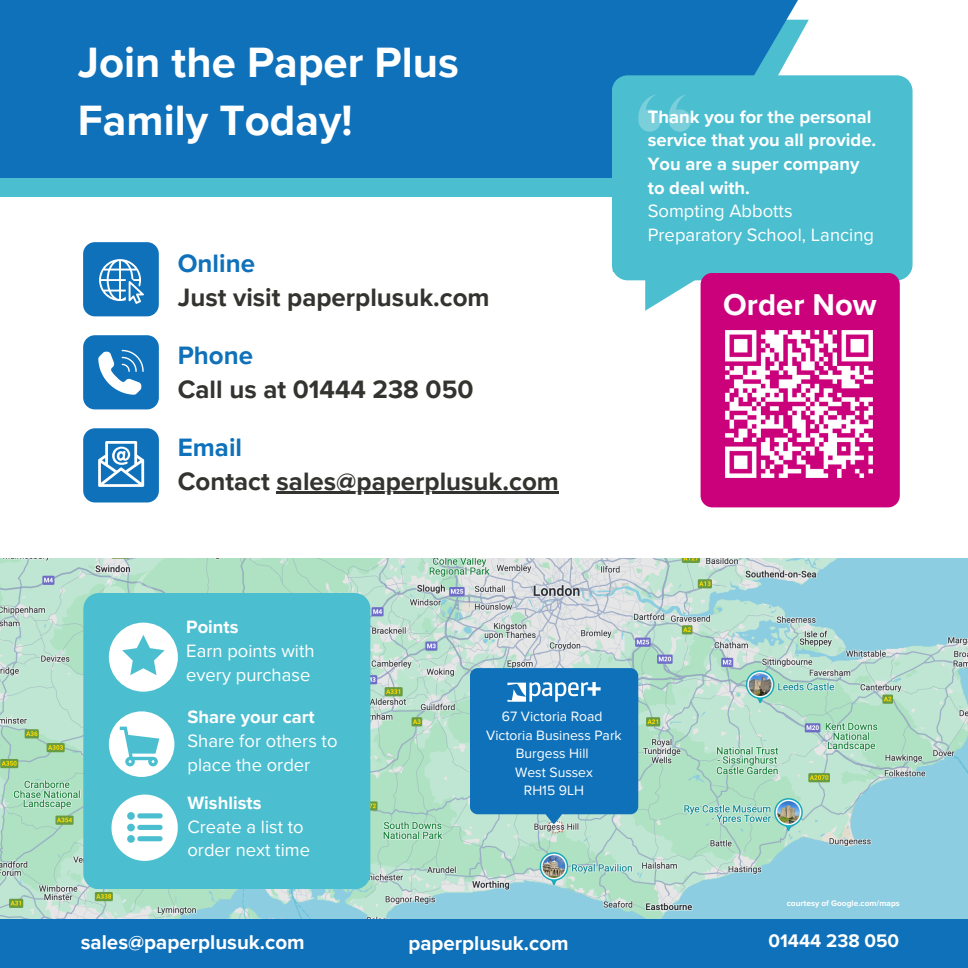
<style>
.page{position:relative;width:968px;height:968px;background:#fff}
.page>*{position:absolute;margin:0;border:0;box-sizing:border-box;transform-origin:0 0}
.t1{font:700 43.57px/57.8px "Proxima Nova";color:#fff}
.t2{font:700 30.97px "Proxima Nova";color:#fff}
.t3{font:700 25.9px/34.3px "Proxima Nova";color:#333330}
.t4{font:700 20.47px "Proxima Nova";color:#fff}
.t5{font:700 18.72px "Proxima Nova";color:#fff}
.t6{font:700 18.38px/23.6px "Proxima Nova";color:#fff}
.t7{font:18.38px/23.6px "Proxima Nova";color:#fff}
.t8{font:14px/18.6px "Proxima Nova";color:#fff;text-align:center}
.t9{font:700 8.4px "Proxima Nova";color:#fff}
.s1{color:#0f71ba}
.s2{font-weight:400}
.s3{font-weight:700}
</style>
<div class="page">
<img style="left:0;top:558px;width:967px;height:361px">
<div style="left:0;top:919px;width:967px;height:48px;background:#0f71ba"></div>
<div style="left:0;top:20px;width:710px;height:177px;background:#4bbecf"></div>
<div style="left:0;top:0;width:694px;height:178px;background:#0f71ba"></div>
<div style="left:470px;top:668px;width:168px;height:146px;background:#0f71ba;border-radius:8px"></div>
<svg style="left:541px;top:814px;width:25px;height:9px"></svg>
<svg style="left:507px;top:682px;width:93px;height:19px"></svg>
<div style="left:83px;top:242px;width:76px;height:74px;background:#0f71ba;border-radius:12px"></div>
<div style="left:83px;top:335px;width:76px;height:74px;background:#0f71ba;border-radius:12px"></div>
<div style="left:83px;top:428px;width:76px;height:74px;background:#0f71ba;border-radius:12px"></div>
<svg style="left:99px;top:259px;width:45px;height:45px"></svg>
<svg style="left:98px;top:350px;width:46px;height:44px"></svg>
<svg style="left:98px;top:441px;width:46px;height:46px"></svg>
<hr style="left:276px;top:491px;width:283px;height:3px;background:#333330">
<svg style="left:625px;top:280px;width:274px;height:31px"></svg>
<div style="left:612px;top:75px;width:300px;height:205px;background:#4bbecf"></div>
<svg style="left:612px;top:0;width:196px;height:197px"></svg>
<svg style="left:104px;top:570px;width:22px;height:23px"></svg>
<svg style="left:134px;top:570px;width:22px;height:23px"></svg>
<div style="left:83px;top:593px;width:287px;height:295px;background:#4bbecf"></div>
<div style="left:109px;top:622px;width:68px;height:69px;background:#fff;border-radius:50%"></div>
<svg style="left:122px;top:635px;width:42px;height:40px"></svg>
<svg style="left:109px;top:711px;width:65px;height:65px"></svg>
<svg style="left:111px;top:794px;width:66px;height:66px"></svg>
<div style="left:700px;top:273px;width:199px;height:234px;background:#cb007b;border-radius:12px"></div>
<img style="left:725px;top:330px;width:148px;height:148px">
<h5 class="t1" style="left:78px;top:35px;width:382px">Join the Paper Plus<br>Family Today!</h5>
<p class="t3" style="left:178px;top:247px;width:313px"><span class="s1">Online<br></span>Just visit paperplusuk.com</p>
<h5 class="t3" style="left:178px;top:339px;width:297px"><span class="s1">Phone<br></span>Call us at 01444 238 050</h5>
<p class="t3" style="left:178px;top:431px;width:382px"><span class="s1">Email<br></span>Contact sales@paperplusuk.com</p>
<p class="t6" style="left:647px;top:105px;width:230px">Thank you for the personal service that you all provide.<br>You are a super company to deal with.<br><span class="s2">Sompting Abbotts<br>Preparatory School, Lancing</span></p>
<p class="t2" style="left:723px;top:286px;width:155px">Order Now</p>
<h3 class="t7" style="left:186px;top:615px;width:130px"><span class="s3">Points<br></span>Earn points with every purchase</h3>
<h3 class="t7" style="left:187px;top:705px;width:151px"><span class="s3">Share your cart<br></span>Share for others to place the order</h3>
<h3 class="t7" style="left:187px;top:791px;width:124px"><span class="s3">Wishlists<br></span>Create a list to order next time</h3>
<h2 class="t8" style="left:486px;top:707px;width:137px">67 Victoria Road<br>Victoria Business Park<br>Burgess Hill<br>West Sussex<br>RH15 9LH</h2>
<p class="t4" style="left:81px;top:929px;width:225px">sales@paperplusuk.com</p>
<p class="t4" style="left:408px;top:930px;width:161px">paperplusuk.com</p>
<p class="t9" style="left:786px;top:898px;width:115px">courtesy of Google.com/maps</p>
<p class="t5" style="left:768px;top:929px;width:132px">01444 238 050</p>
</div>
